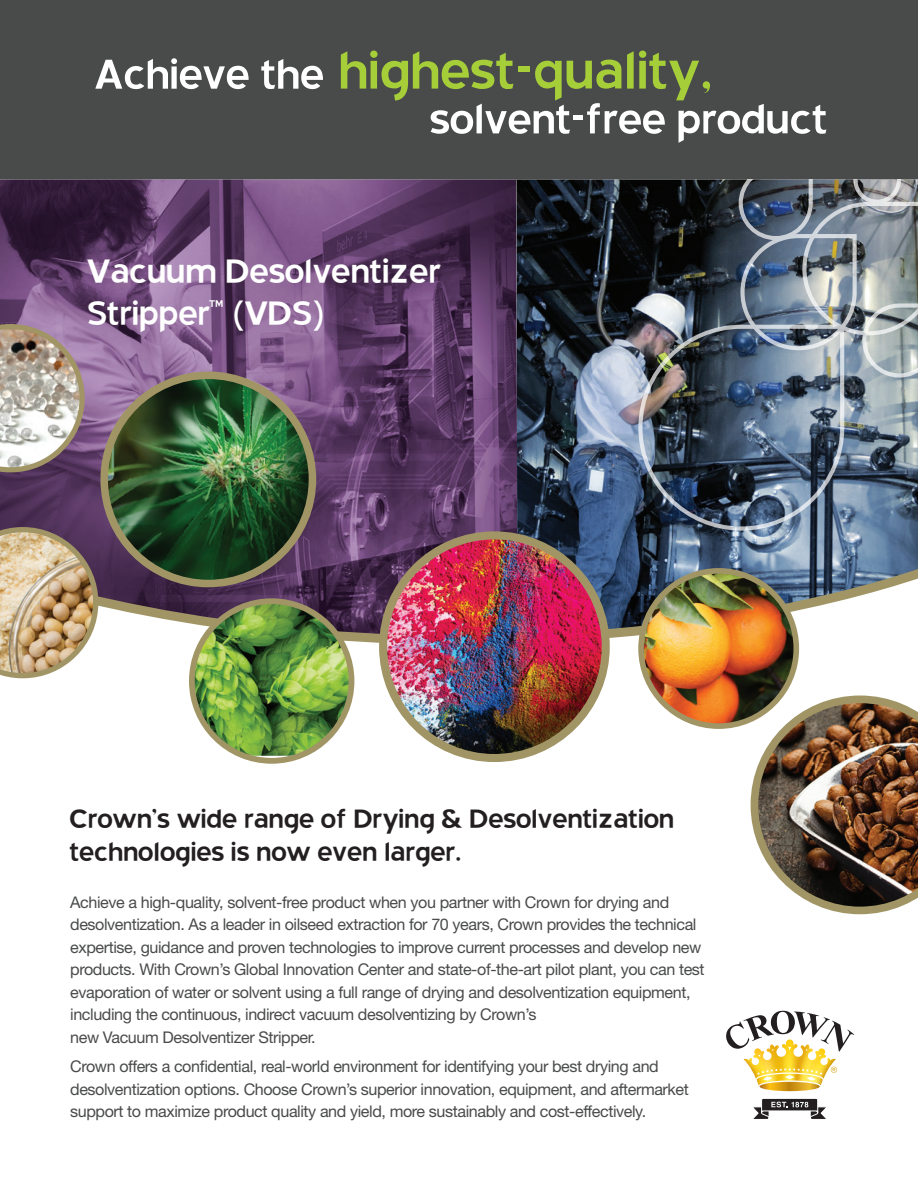
<style>
.page{position:relative;width:918px;height:1188px;background:#fff}
.page>*{position:absolute;margin:0;border:0;box-sizing:border-box;transform-origin:0 0}
.t1{font:65.4px "Blue Highway";letter-spacing:-.075em;color:#a6ce39}
.t2{font:52.35px "Blue Highway";letter-spacing:-.075em;color:#fff}
.t3{font:41.85px/42px "Blue Highway";letter-spacing:-.075em;color:#fff}
.t4{font:32.85px/32.8px "Blue Highway";letter-spacing:-.075em;color:#231f20}
.t5{font:16.2px/22.5px "Helvetica Neue LT Std";letter-spacing:-.025em;color:#494a4a}
.t6{font:12px "Blue Highway";color:#fff}
.s1{font-size:52.35px;color:#fff}
</style>
<div class="page">
<div style="left:0;top:0;width:918px;height:180px;background:#494a4a"></div>
<img style="left:0;top:180px;width:517px;height:380px">
<img style="left:517px;top:180px;width:401px;height:380px">
<svg style="left:98px;top:560px;width:820px;height:89px"></svg>
<img style="left:636px;top:323px;width:210px;height:210px">
<img style="left:737px;top:180px;width:181px;height:200px">
<svg style="left:726px;top:1010px;width:128px;height:81px"></svg>
<svg style="left:753px;top:1098px;width:73px;height:21px"></svg>
<img style="left:104px;top:375px;width:208px;height:209px;border-radius:104px">
<div style="left:100px;top:372px;width:216px;height:215px;border:8px solid #a19566;border-radius:50%"></div>
<img style="left:0;top:527px;width:98px;height:151px">
<img style="left:751px;top:696px;width:167px;height:218px">
<img style="left:192px;top:601px;width:160px;height:155px">
<div style="left:189px;top:598px;width:165px;height:166px;border:6px solid #a19566;border-radius:50%"></div>
<img style="left:383px;top:535px;width:223px;height:223px;border-radius:111px">
<div style="left:379px;top:531px;width:231px;height:231px;border:8px solid #a19566;border-radius:50%"></div>
<img style="left:641px;top:571px;width:155px;height:155px;border-radius:78px">
<div style="left:638px;top:568px;width:161px;height:161px;border:6px solid #a19566;border-radius:50%"></div>
<svg style="left:0;top:324px;width:85px;height:148px"></svg>
<h1 class="t1" style="left:92px;top:38px;width:624px"><span class="s1">Achieve the</span> highest-quality,</h1>
<h2 class="t2" style="left:427px;top:93px;width:403px">solvent-free product</h2>
<h3 class="t3" style="left:85px;top:250px;width:359px">Vacuum Desolventizer<br>Stripper</h3>
<p class="t6" style="left:208px;top:298px;width:17px">TM</p>
<h3 class="t3" style="left:231px;top:292px;width:96px">(VDS)</h3>
<h3 class="t4" style="left:68px;top:802px;width:609px">Crown’s wide range of Drying &amp; Desolventization technologies is now even larger.</h3>
<p class="t5" style="left:70px;top:891px;width:636px">Achieve a high-quality, solvent-free product when you partner with Crown for drying and desolventization. As a leader in oilseed extraction for 70 years, Crown provides the technical expertise, guidance and proven technologies to improve current processes and develop new products. With Crown’s Global Innovation Center and state-of-the-art pilot plant, you can test evaporation of water or solvent using a full range of drying and desolventization equipment, including the continuous, indirect vacuum desolventizing by Crown’s<br>new Vacuum Desolventizer Stripper.</p>
<p class="t5" style="left:70px;top:1055px;width:620px">Crown offers a confidential, real-world environment for identifying your best drying and desolventization options. Choose Crown’s superior innovation, equipment, and aftermarket support to maximize product quality and yield, more sustainably and cost-effectively.</p>
</div>
